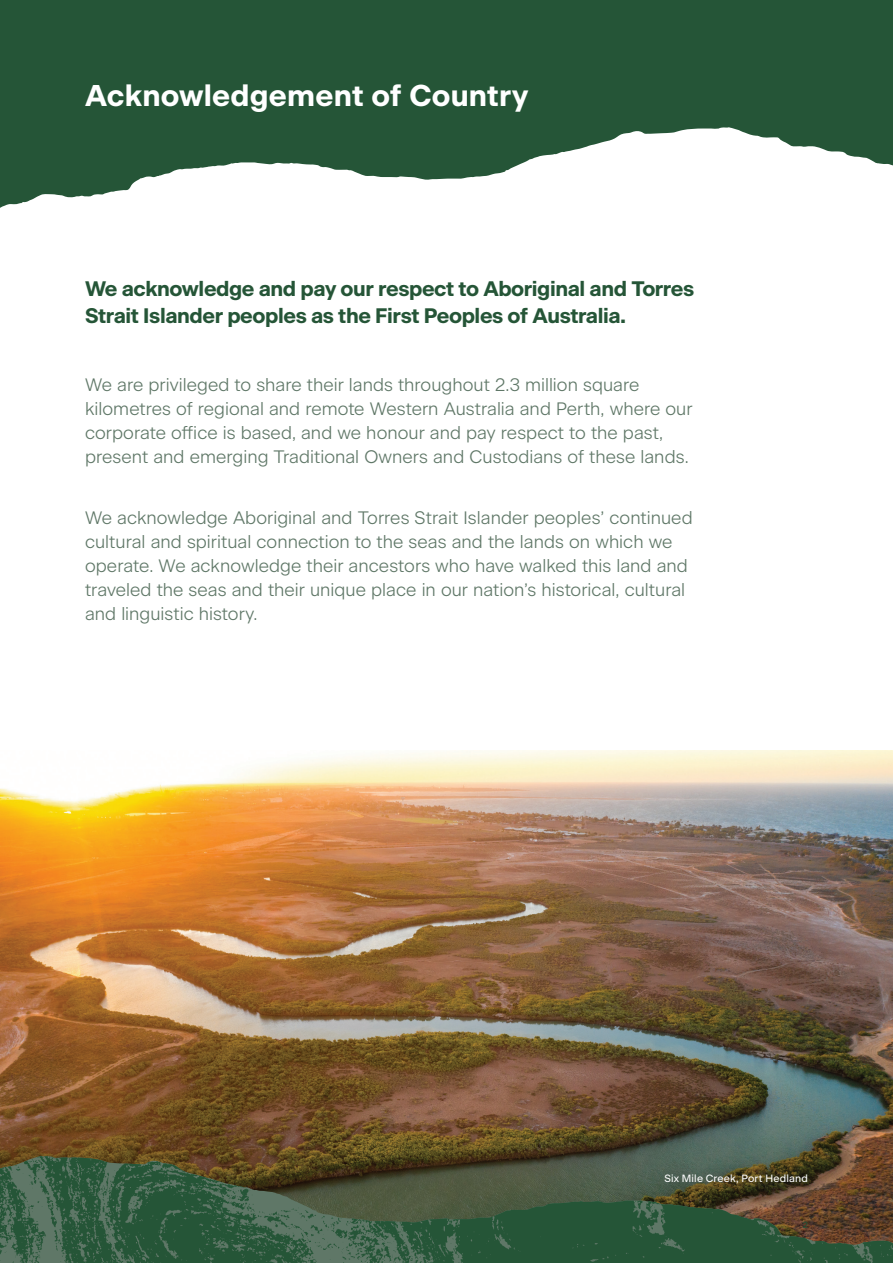
<style>
.page{position:relative;width:893px;height:1263px;background:#fff}
.page>*{position:absolute;margin:0;border:0;box-sizing:border-box;transform-origin:0 0}
.t1{font:700 30px "Beausite Classic";letter-spacing:.005em;color:#fff}
.Table___title{font:700 21px/27px "Beausite Classic";letter-spacing:-.02em;color:#255537}
.Intro_Text{font:300 18px/24px "Beausite Classic";letter-spacing:.005em;color:#5f7767}
.Table___title-2{font:10.5px "Beausite Classic";letter-spacing:.02em;color:#fff}
.t2{font:9px "Beausite Classic";color:#255537}
</style>
<div class="page">
<div style="left:0;top:0;width:893px;height:231px;background:#255537"></div>
<svg style="left:0;top:127px;width:893px;height:104px;fill:#fff"></svg>
<img style="left:0;top:750px;width:893px;height:406px">
<img style="left:0;top:1157px;width:893px;height:106px">
<div style="left:654px;top:1163px;width:177px;height:43px;background:#231f20;opacity:.75"></div>
<p class="t1" style="left:85px;top:72px;width:445px">Acknowledgement of Country</p>
<p class="Table___title" style="left:85px;top:273px;width:611px">We acknowledge and pay our respect to Aboriginal and Torres<br>Strait Islander peoples as the First Peoples of Australia.</p>
<p class="Intro_Text" style="left:85px;top:371px;width:609px">We are privileged to share their lands throughout 2.3 million square kilometres of regional and remote Western Australia and Perth, where our corporate office is based, and we honour and pay respect to the past, present and emerging Traditional Owners and Custodians of these lands.</p>
<p class="Intro_Text" style="left:85px;top:504px;width:609px">We acknowledge Aboriginal and Torres Strait Islander peoples’ continued cultural and spiritual connection to the seas and the lands on which we operate. We acknowledge their ancestors who have walked this land and traveled the seas and their unique place in our nation’s historical, cultural and linguistic history.</p>
<p class="Table___title-2" style="left:664px;top:1170px;width:145px">Six Mile Creek, Port Hedland</p>
<p class="t2" style="left:803px;top:1218px;width:7px">2</p>
</div>
